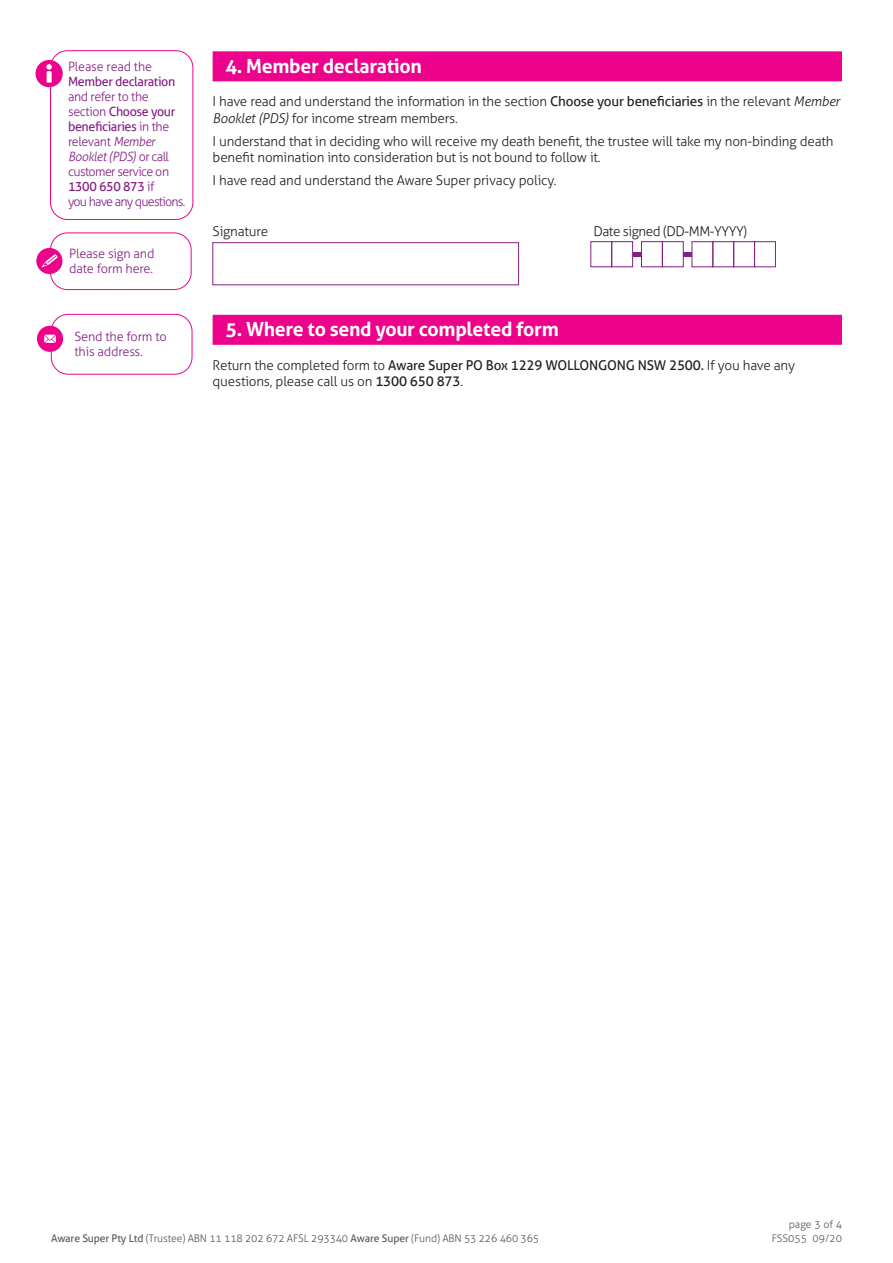
<style>
.page{position:relative;width:893px;height:1263px;background:#fff}
.page>*{position:absolute;margin:0;border:0;box-sizing:border-box;transform-origin:0 0}
.t1{font:700 19.5px "Aller";letter-spacing:-.015em;color:#fff}
.t2{font:300 13.5px/16.5px "Aller";letter-spacing:-.015em;color:#231f20}
.t3{font:300 13.5px "Aller";letter-spacing:-.035em;color:#231f20}
.t4{font:300 12.75px/15px "Aller";letter-spacing:-.05em;color:#841f83}
.t5{font:300 12.75px/15px "Aller";letter-spacing:-.03em;color:#841f83}
.t6{font:12.75px "Aller";letter-spacing:-.03em;color:#841f83}
.t7{font:300 12.75px "Aller";letter-spacing:-.01em;color:#841f83}
.t8{font:300 10.5px/13.5px "Aller";letter-spacing:-.015em;color:#57585a;text-align:right}
.s1{font-weight:400}
.s2{font-style:italic}
</style>
<div class="page">
<div style="left:50px;top:50px;width:143px;height:170px;border:1px solid #ed028c;border-radius:17px"></div>
<div style="left:213px;top:51px;width:629px;height:30px;background:#ed028c"></div>
<div style="left:213px;top:315px;width:629px;height:30px;background:#ed028c"></div>
<div style="left:213px;top:242px;width:306px;height:43px;border:1px solid #841f83"></div>
<svg style="left:633px;top:252px;width:8px;height:4px"></svg>
<svg style="left:683px;top:252px;width:9px;height:4px"></svg>
<div style="left:641px;top:241px;width:22px;height:26px;border:1px solid #841f83"></div>
<div style="left:692px;top:241px;width:21px;height:26px;border:1px solid #841f83"></div>
<div style="left:733px;top:241px;width:22px;height:26px;border:1px solid #841f83"></div>
<div style="left:611px;top:241px;width:22px;height:26px;border:1px solid #841f83"></div>
<div style="left:662px;top:241px;width:21px;height:26px;border:1px solid #841f83"></div>
<div style="left:713px;top:241px;width:21px;height:26px;border:1px solid #841f83"></div>
<div style="left:754px;top:241px;width:22px;height:26px;border:1px solid #841f83"></div>
<div style="left:51px;top:314px;width:141px;height:61px;border:1px solid #ed028c;border-radius:17px"></div>
<div style="left:50px;top:233px;width:142px;height:57px;border:1px solid #ed028c;border-radius:17px"></div>
<div style="left:36px;top:248px;width:26px;height:26px;background:#ed028c;border-radius:50%"></div>
<svg style="left:41px;top:254px;width:17px;height:14px"></svg>
<div style="left:37px;top:326px;width:26px;height:26px;background:#ed028c;border-radius:50%"></div>
<svg style="left:44px;top:335px;width:12px;height:8px"></svg>
<div style="left:36px;top:60px;width:27px;height:27px;background:#ed028c;border-radius:50%"></div>
<svg style="left:46px;top:64px;width:6px;height:19px"></svg>
<p class="t7" style="left:68px;top:59px;width:85px">Please read the</p>
<p class="t6" style="left:68px;top:73px;width:109px">Member declaration</p>
<p class="t4" style="left:68px;top:89px;width:119px">and refer to the section <span class="s1">Choose your beneficiaries</span> in the relevant <span class="s2">Member<br>Booklet (PDS)</span> or call customer service on<br><span class="s1">1300 650 873</span> if<br>you have any questions.</p>
<p class="t5" style="left:69px;top:246px;width:87px">Please sign and date form here.</p>
<p class="t5" style="left:75px;top:329px;width:94px">Send the form to this address.</p>
<h1 class="t1" style="left:225px;top:54px;width:198px">4. Member declaration</h1>
<p class="t2" style="left:213px;top:93px;width:629px">I have read and understand the information in the section <span class="s1">Choose your beneficiaries</span> in the relevant <span class="s2">Member<br>Booklet (PDS)</span> for income stream members.</p>
<p class="t2" style="left:213px;top:133px;width:622px">I understand that in deciding who will receive my death benefit, the trustee will take my non-binding death benefit nomination into consideration but is not bound to follow it.</p>
<p class="t2" style="left:213px;top:172px;width:345px">I have read and understand the Aware Super privacy policy.</p>
<p class="t2" style="left:213px;top:223px;width:57px">Signature</p>
<p class="t3" style="left:594px;top:223px;width:155px">Date signed (DD-MM-YYYY)</p>
<h1 class="t1" style="left:225px;top:317px;width:335px">5. Where to send your completed form</h1>
<p class="t2" style="left:213px;top:357px;width:584px">Return the completed form to <span class="s1">Aware Super PO Box 1229 WOLLONGONG NSW 2500.</span> If you have any questions, please call us on <span class="s1">1300 650 873</span>.</p>
<p class="t8" style="left:51px;top:1231px;width:490px"><span class="s1">Aware Super Pty Ltd</span> (Trustee) ABN 11 118 202 672 AFSL 293340 <span class="s1">Aware Super</span> (Fund) ABN 53 226 460 365</p>
<p class="t8" style="left:772px;top:1218px;width:72px">page 3 of 4<br>FSS055 09/20</p>
</div>
